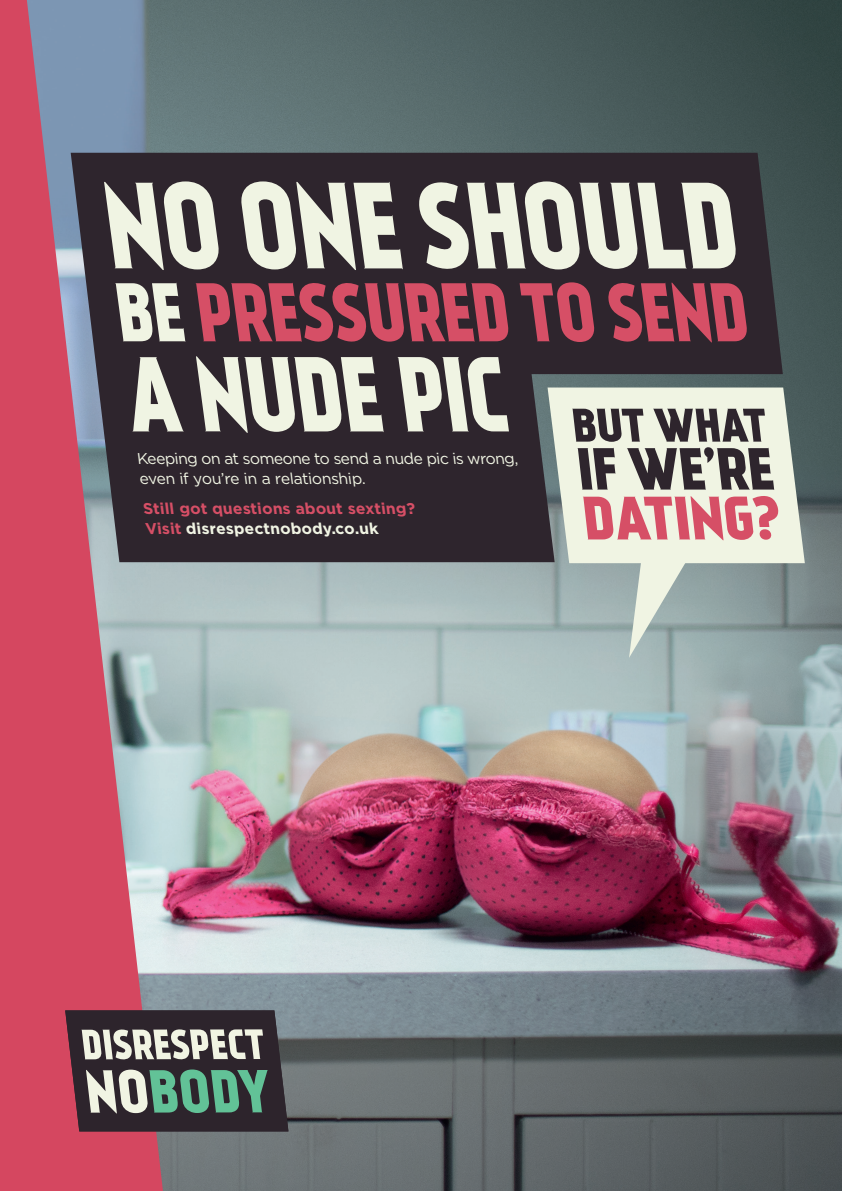
<style>
.page{position:relative;width:842px;height:1191px;background:#d54760}
.page>*{position:absolute;margin:0;border:0;box-sizing:border-box;transform-origin:0 0}
.t1{font:116.1px "Kankin";color:#f0f4e3;scale:.92 1}
.t2{font:100.7px "Kankin";color:#f0f4e3;scale:.92 1}
.t3{font:78.6px "Kankin";color:#d64f66;scale:.92 1}
.t4{font:15.6px/19.8px "Gotham";color:#f0f4e3}
.t5{font:700 15.6px/19.8px "Gotham";color:#d64f66}
.s1{color:#f0f4e3}
</style>
<div class="page">
<img style="left:27px;top:0;width:815px;height:1191px">
<svg style="left:65px;top:1010px;width:223px;height:121px;background:#5d5f5d"></svg>
<div style="left:71px;top:153px;width:712px;height:409px;background:#2e252d"></div>
<svg style="left:547px;top:387px;width:258px;height:176px;background:#c3cabf"></svg>
<svg style="left:572px;top:409px;width:207px;height:249px;background:#afa9a6"></svg>
<p class="t1" style="left:110px;top:155px;width:711px">NO ONE SHOULD</p>
<p class="t3" style="left:120px;top:264px;width:703px"><span class="s1">BE</span> PRESSURED TO SEND</p>
<p class="t2" style="left:132px;top:333px;width:433px">A NUDE PIC</p>
<p class="t4" style="left:138px;top:448px;width:385px">Keeping on at someone to send a nude pic is wrong, even if you’re in a relationship.</p>
<p class="t5" style="left:144px;top:498px;width:276px">Still got questions about sexting?<br>Visit <span class="s1">disrespectnobody.co.uk</span></p>
</div>
